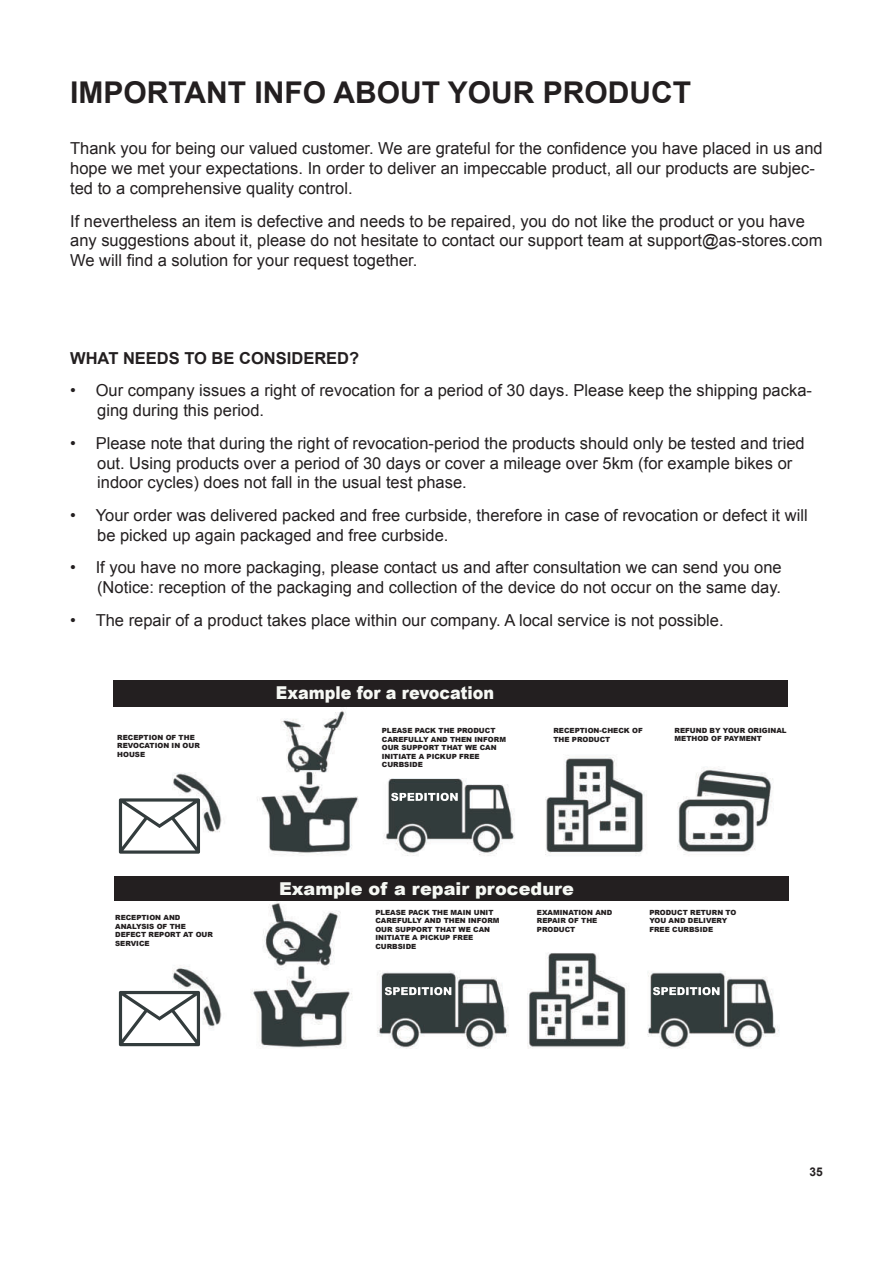
<style>
.page{position:relative;width:893px;height:1263px;background:#fff}
.page>*{position:absolute;margin:0;border:0;box-sizing:border-box;transform-origin:0 0}
.t1{font:700 30px "Arial";color:#231f20}
.t2{font:900 17.7px "Arial";color:#f6f8f4}
.t3{font:900 17.7px "Arial";color:#f6f8f4;scale:.9 1}
.t4{font:16.5px/19.8px "Arial";color:#231f20}
.t5{font:700 16.5px "Arial";color:#231f20}
.t6{font:700 12px "Arial";color:#231f20}
.t7{font:900 7.05px/8.6px "Arial";color:#231f20}
</style>
<div class="page">
<img style="left:113px;top:680px;width:676px;height:369px">
<img style="left:653px;top:987px;width:67px;height:8px">
<img style="left:385px;top:987px;width:66px;height:8px">
<img style="left:119px;top:991px;width:81px;height:55px">
<img style="left:391px;top:793px;width:67px;height:8px">
<img style="left:119px;top:798px;width:81px;height:56px">
<div style="left:113px;top:681px;width:675px;height:26px;background:#231f20"></div>
<div style="left:114px;top:876px;width:674px;height:24px;background:#231f20"></div>
<h1 class="t1" style="left:70px;top:81px;width:623px">IMPORTANT INFO ABOUT YOUR PRODUCT</h1>
<p class="t4" style="left:70px;top:139px;width:754px">Thank you for being our valued customer. We are grateful for the confidence you have placed in us and hope we met your expectations. In order to deliver an impeccable product, all our products are subjec&shy;ted to a comprehensive quality control.</p>
<p class="t4" style="left:70px;top:212px;width:754px">If nevertheless an item is defective and needs to be repaired, you do not like the product or you have any suggestions about it, please do not hesitate to contact our support team at support@as-stores.com<br>We will find a solution for your request together.</p>
<p class="t5" style="left:70px;top:352px;width:291px">WHAT NEEDS TO BE CONSIDERED?</p>
<p class="t4" style="left:97px;top:382px;width:716px;text-indent:-27px">• Our company issues a right of revocation for a period of 30 days. Please keep the shipping packa&shy;ging during this period.</p>
<p class="t4" style="left:97px;top:435px;width:709px;text-indent:-27px">• Please note that during the right of revocation-period the products should only be tested and tried out. Using products over a period of 30 days or cover a mileage over 5km (for example bikes or indoor cycles) does not fall in the usual test phase.</p>
<p class="t4" style="left:97px;top:507px;width:712px;text-indent:-27px">• Your order was delivered packed and free curbside, therefore in case of revocation or defect it will be picked up again packaged and free curbside.</p>
<p class="t4" style="left:70px;top:559px;width:713px;text-align:right">• If you have no more packaging, please contact us and after consultation we can send you one (Notice: reception of the packaging and collection of the device do not occur on the same day.</p>
<p class="t4" style="left:70px;top:611px;width:655px">• The repair of a product takes place within our company. A local service is not possible.</p>
<p class="t3" style="left:276px;top:686px;width:244px">Example for a revocation</p>
<p class="t7" style="left:382px;top:727px;width:126px">PLEASE PACK THE PRODUCT<br>CAREFULLY AND THEN INFORM<br>OUR SUPPORT THAT WE CAN<br>INITIATE A PICKUP FREE<br>CURBSIDE</p>
<p class="t7" style="left:675px;top:727px;width:114px">REFUND BY YOUR ORIGINAL<br>METHOD OF PAYMENT</p>
<p class="t7" style="left:117px;top:734px;width:84px">RECEPTION OF THE<br>REVOCATION IN OUR<br>HOUSE</p>
<p class="t7" style="left:553px;top:727px;width:91px">RECEPTION-CHECK OF<br>THE PRODUCT</p>
<p class="t2" style="left:279px;top:882px;width:297px">Example of a repair procedure</p>
<p class="t7" style="left:115px;top:914px;width:99px">RECEPTION AND<br>ANALYSIS OF THE<br>DEFECT REPORT AT OUR<br>SERVICE</p>
<p class="t7" style="left:375px;top:908px;width:126px">PLEASE PACK THE MAIN UNIT<br>CAREFULLY AND THEN INFORM<br>OUR SUPPORT THAT WE CAN<br>INITIATE A PICKUP FREE<br>CURBSIDE</p>
<p class="t7" style="left:537px;top:908px;width:77px">EXAMINATION AND<br>REPAIR OF THE<br>PRODUCT</p>
<p class="t7" style="left:649px;top:908px;width:88px">PRODUCT RETURN TO<br>YOU AND DELIVERY<br>FREE CURBSIDE</p>
<p class="t6" style="left:809px;top:1168px;width:15px">35</p>
</div>
